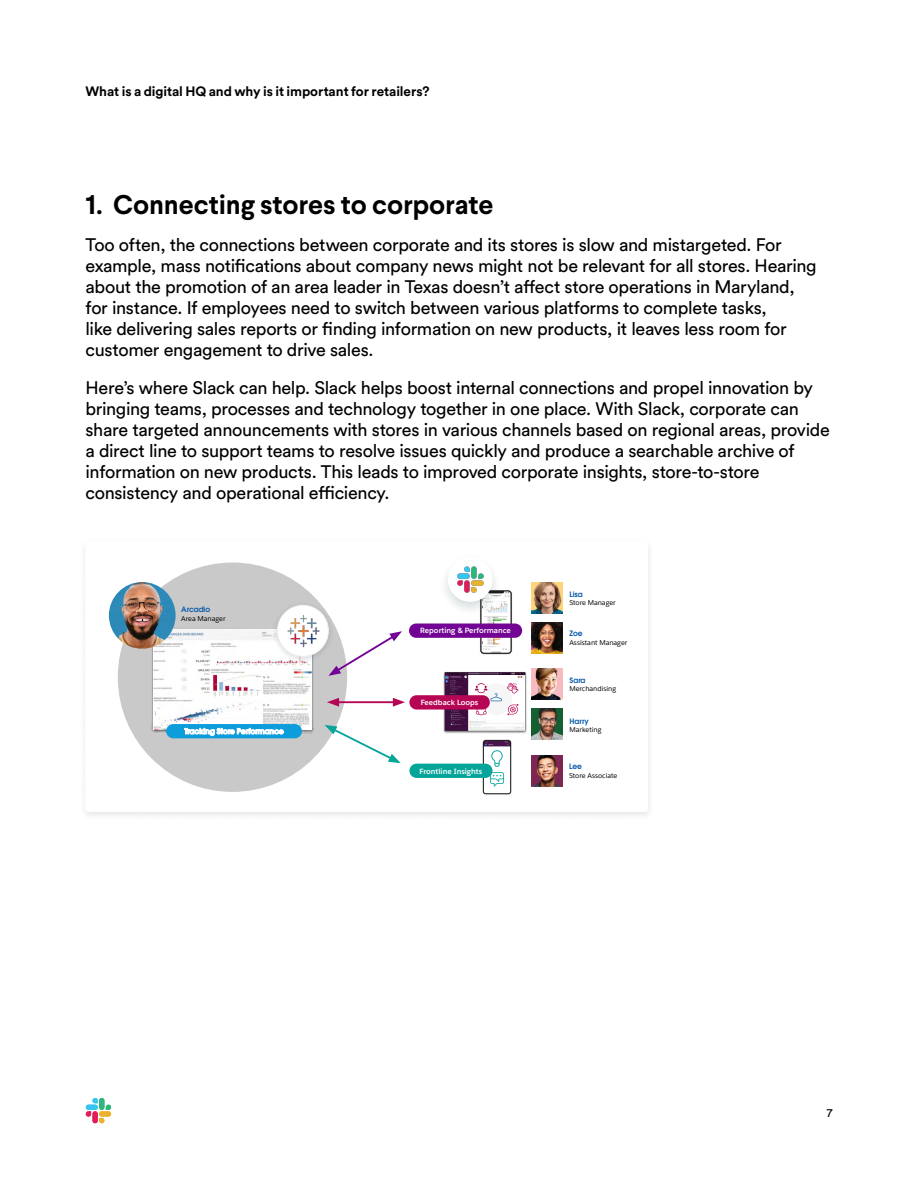
<style>
.page{position:relative;width:918px;height:1188px;background:#fff}
.page>*{position:absolute;margin:0;border:0;box-sizing:border-box;transform-origin:0 0}
.t1{font:700 27px "Larsseit";letter-spacing:-.005em;color:#000}
.t2{font:18px/21px "Slack Circular";letter-spacing:-.02em;color:#000}
.t3{font:700 13.5px "Slack Circular";letter-spacing:-.005em;color:#000}
.t4{font:12px "Slack Circular";color:#000}
.t5{font:700 7.5px "Salesforce Sans";color:#fff}
.t6{font:7.5px "Avant Garde Demi SFDC";color:#0b5cab}
.t7{font:7.5px "Avant Garde Demi SFDC";color:#fff}
.t8{font:6.9px "Salesforce Sans";color:#000}
</style>
<div class="page">
<svg style="left:86px;top:1111px;width:5px;height:6px"></svg>
<div style="left:92px;top:1111px;width:6px;height:12px;background:#e01e5a;border-radius:3px"></div>
<svg style="left:92px;top:1098px;width:6px;height:5px"></svg>
<div style="left:86px;top:1105px;width:12px;height:5px;background:#36c5f0;border-radius:3px"></div>
<svg style="left:106px;top:1105px;width:5px;height:5px"></svg>
<div style="left:99px;top:1098px;width:5px;height:12px;background:#2eb67d;border-radius:3px"></div>
<svg style="left:99px;top:1118px;width:5px;height:5px"></svg>
<div style="left:99px;top:1111px;width:12px;height:6px;background:#ecb22e;border-radius:3px"></div>
<div style="left:78px;top:537px;width:577px;height:285px;background:#000;opacity:.1"></div>
<svg style="left:86px;top:541px;width:562px;height:271px"></svg>
<img style="left:441px;top:669px;width:88px;height:67px">
<img style="left:444px;top:671px;width:83px;height:61px">
<div style="left:469px;top:676px;width:47px;height:44px;background:#fff"></div>
<div style="left:516px;top:679px;width:8px;height:42px;background:#fff"></div>
<img style="left:481px;top:739px;width:32px;height:57px">
<div style="left:485px;top:748px;width:24px;height:43px;background:#fff"></div>
<div style="left:491px;top:786px;width:11px;height:6px;background:#fff"></div>
<svg style="left:118px;top:563px;width:229px;height:229px;fill:#c9c9c9"></svg>
<hr style="left:338px;top:701px;width:56px;height:2px;background:#b60554">
<svg style="left:324px;top:697px;width:17px;height:11px"></svg>
<svg style="left:322px;top:724px;width:81px;height:40px"></svg>
<img style="left:433px;top:547px;width:75px;height:10px">
<img style="left:150px;top:628px;width:165px;height:105px">
<img style="left:153px;top:630px;width:159px;height:99px">
<svg style="left:166px;top:724px;width:136px;height:14px;background:#129eda"></svg>
<img style="left:267px;top:596px;width:10px;height:71px">
<img style="left:265px;top:609px;width:12px;height:43px">
<img style="left:109px;top:582px;width:67px;height:67px">
<img style="left:531px;top:582px;width:31px;height:31px">
<img style="left:531px;top:622px;width:31px;height:31px">
<img style="left:531px;top:669px;width:31px;height:31px">
<img style="left:532px;top:709px;width:31px;height:31px">
<img style="left:532px;top:755px;width:31px;height:31px">
<div style="left:108px;top:777px;width:20px;height:12px;background:#fff"></div>
<svg style="left:391px;top:683px;width:128px;height:32px"></svg>
<svg style="left:277px;top:557px;width:245px;height:120px"></svg>
<svg style="left:409px;top:750px;width:95px;height:37px"></svg>
<p class="t3" style="left:85px;top:82px;width:346px">What is a digital HQ and why is it important for retailers?</p>
<h1 class="t1" style="left:86px;top:187px;width:410px">1. Connecting stores to corporate</h1>
<p class="t2" style="left:86px;top:234px;width:733px">Too often, the connections between corporate and its stores is slow and mistargeted. For example, mass notifications about company news might not be relevant for all stores. Hearing about the promotion of an area leader in Texas doesn’t affect store operations in Maryland, for instance. If employees need to switch between various platforms to complete tasks,<br>like delivering sales reports or finding information on new products, it leaves less room for customer engagement to drive sales.</p>
<p class="t2" style="left:86px;top:376px;width:746px">Here’s where Slack can help. Slack helps boost internal connections and propel innovation by bringing teams, processes and technology together in one place. With Slack, corporate can share targeted announcements with stores in various channels based on regional areas, provide a direct line to support teams to resolve issues quickly and produce a searchable archive of information on new products. This leads to improved corporate insights, store-to-store consistency and operational efficiency.</p>
<p class="t6" style="left:181px;top:605px;width:30px">Arcadio</p>
<p class="t8" style="left:181px;top:614px;width:46px">Area Manager</p>
<p class="t7" style="left:184px;top:726px;width:101px">Tracking Store Performance</p>
<p class="t5" style="left:420px;top:626px;width:92px">Reporting &amp; Performance</p>
<p class="t5" style="left:421px;top:698px;width:59px">Feedback Loops</p>
<p class="t5" style="left:420px;top:766px;width:64px">Frontline Insights</p>
<p class="t6" style="left:569px;top:589px;width:15px">Lisa</p>
<p class="t8" style="left:569px;top:598px;width:48px">Store Manager</p>
<p class="t6" style="left:569px;top:629px;width:15px">Zoe</p>
<p class="t8" style="left:569px;top:638px;width:59px">Assistant Manager</p>
<p class="t6" style="left:569px;top:675px;width:18px">Sara</p>
<p class="t8" style="left:569px;top:685px;width:48px">Merchandising</p>
<p class="t6" style="left:570px;top:716px;width:21px">Harry</p>
<p class="t8" style="left:570px;top:725px;width:34px">Marketing</p>
<p class="t6" style="left:569px;top:762px;width:14px">Lee</p>
<p class="t8" style="left:569px;top:771px;width:50px">Store Associate</p>
<p class="t4" style="left:827px;top:1105px;width:7px">7</p>
</div>
